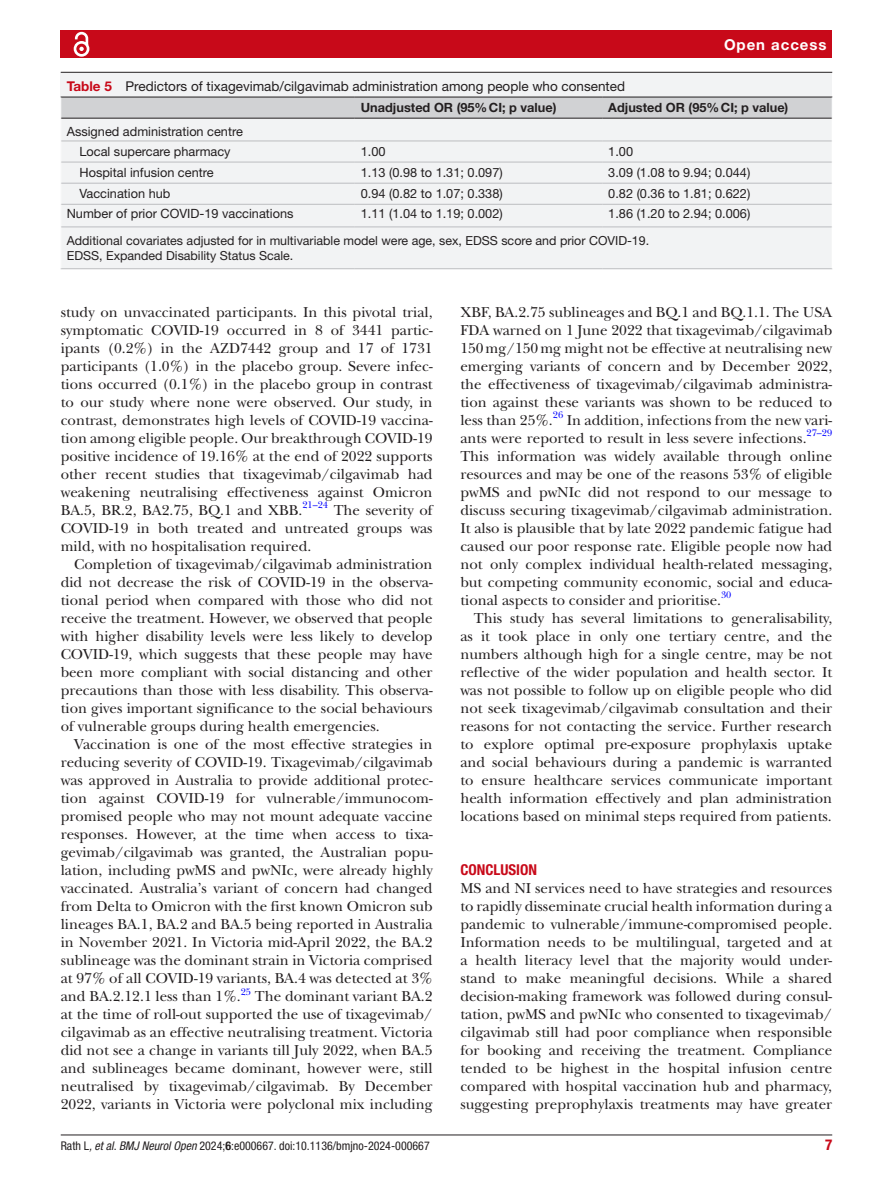
<style>
.page{position:relative;width:893px;height:1191px;background:#fff}
.page>*{position:absolute;margin:0;border:0;box-sizing:border-box;transform-origin:0 0}
.t1{font:15px/18px "New Baskerville";color:#231f20;text-align:justify}
.t2{font:700 condensed 15px "Helvetica Neue LT Std";color:#c80919}
.t3{font:700 15px "Helvetica Neue LT Std";letter-spacing:.065em;color:#fff}
.t4{font:13.5px "Helvetica Neue LT Std";color:#231f20}
.t5{font:12.75px/19.6px "Helvetica Neue LT Std";color:#231f20;text-align:center}
.t6{font:700 12.75px "Helvetica Neue LT Std";color:#231f20}
.t7{font:12.45px/15px "Helvetica Neue LT Std";color:#231f20}
.t8{font:condensed 12px "Helvetica Neue LT Std";color:#231f20}
.t9{font:9.9px "New Baskerville";color:#00f}
.s1{font-weight:700;color:#c80919}
.s2{font-style:italic}
.s3{font-weight:700}
</style>
<div class="page">
<hr style="left:61px;top:1134px;width:771px;height:1px;background:#231f20">
<div style="left:61px;top:31px;width:771px;height:27px;background:#c80919"></div>
<svg style="left:73px;top:31px;width:17px;height:26px"></svg>
<div style="left:61px;top:73px;width:771px;height:196px;background:#f2f3f4"></div>
<hr style="left:61px;top:72px;width:771px;height:1px;background:#231f20">
<hr style="left:61px;top:227px;width:294px;height:1px;background:#bcbdc0">
<hr style="left:61px;top:268px;width:294px;height:1px;background:#bcbdc0">
<hr style="left:355px;top:268px;width:247px;height:1px;background:#bcbdc0">
<hr style="left:602px;top:268px;width:230px;height:1px;background:#bcbdc0">
<hr style="left:355px;top:227px;width:247px;height:1px;background:#bcbdc0">
<hr style="left:602px;top:227px;width:230px;height:1px;background:#bcbdc0">
<svg style="left:60px;top:97px;width:773px;height:130px"></svg>
<p class="t3" style="left:724px;top:35px;width:104px">Open access</p>
<p class="t4" style="left:67px;top:78px;width:560px"><span class="s1">Table 5</span> Predictors of tixagevimab/cilgavimab administration among people who consented</p>
<p class="t6" style="left:361px;top:100px;width:197px">Unadjusted OR (95%CI; p value)</p>
<p class="t6" style="left:608px;top:100px;width:182px">Adjusted OR (95%CI; p value)</p>
<p class="t5" style="left:67px;top:122px;width:178px">Assigned administration centre<br>Local supercare pharmacy</p>
<p class="t5" style="left:361px;top:141px;width:26px">1.00</p>
<p class="t5" style="left:608px;top:141px;width:26px">1.00</p>
<p class="t5" style="left:80px;top:163px;width:136px">Hospital infusion centre</p>
<p class="t5" style="left:361px;top:163px;width:143px">1.13 (0.98 to 1.31; 0.097)</p>
<p class="t5" style="left:608px;top:163px;width:143px">3.09 (1.08 to 9.94; 0.044)</p>
<p class="t5" style="left:80px;top:184px;width:92px">Vaccination hub</p>
<p class="t5" style="left:361px;top:184px;width:143px">0.94 (0.82 to 1.07; 0.338)</p>
<p class="t5" style="left:608px;top:184px;width:143px">0.82 (0.36 to 1.81; 0.622)</p>
<p class="t5" style="left:67px;top:203px;width:228px">Number of prior COVID-19 vaccinations</p>
<p class="t5" style="left:361px;top:203px;width:143px">1.11 (1.04 to 1.19; 0.002)</p>
<p class="t5" style="left:608px;top:203px;width:143px">1.86 (1.20 to 2.94; 0.006)</p>
<p class="t7" style="left:67px;top:233px;width:584px">Additional covariates adjusted for in multivariable model were age, sex, EDSS score and prior COVID-19.<br>EDSS, Expanded Disability Status Scale.</p>
<p class="t1" style="left:61px;top:303px;width:373px">study on unvaccinated participants. In this pivotal trial, symptomatic COVID-19 occurred in 8 of 3441 partic&shy;ipants (0.2%) in the AZD7442 group and 17 of 1731 participants (1.0%) in the placebo group. Severe infec&shy;tions occurred (0.1%) in the placebo group in contrast to our study where none were observed. Our study, in contrast, demonstrates high levels of COVID-19 vaccina&shy;tion among eligible people. Our breakthrough COVID-19 positive incidence of 19.16% at the end of 2022 supports other recent studies that tixagevimab/cilgavimab had weakening neutralising effectiveness against Omicron BA.5, BR.2, BA2.75, BQ.1 and XBB.</p>
<p class="t9" style="left:302px;top:499px;width:27px">21–24</p>
<p class="t1" style="left:61px;top:501px;width:373px;text-indent:273px">The severity of COVID-19 in both treated and untreated groups was mild, with no hospitalisation required.</p>
<p class="t1" style="left:61px;top:555px;width:373px;text-indent:14px">Completion of tixagevimab/cilgavimab administration did not decrease the risk of COVID-19 in the observa&shy;tional period when compared with those who did not receive the treatment. However, we observed that people with higher disability levels were less likely to develop COVID-19, which suggests that these people may have been more compliant with social distancing and other precautions than those with less disability. This observa&shy;tion gives important significance to the social behaviours of vulnerable groups during health emergencies.</p>
<p class="t1" style="left:61px;top:735px;width:373px;text-indent:14px">Vaccination is one of the most effective strategies in reducing severity of COVID-19. Tixagevimab/cilgavimab was approved in Australia to provide additional protec&shy;tion against COVID-19 for vulnerable/immunocom&shy;promised people who may not mount adequate vaccine responses. However, at the time when access to tixa&shy;gevimab/cilgavimab was granted, the Australian popu&shy;lation, including pwMS and pwNIc, were already highly vaccinated. Australia’s variant of concern had changed from Delta to Omicron with the first known Omicron sub lineages BA.1, BA.2 and BA.5 being reported in Australia in November 2021. In Victoria mid-April 2022, the BA.2 sublineage was the dominant strain in Victoria comprised at 97% of all COVID-19 variants, BA.4 was detected at 3% and BA.2.12.1 less than 1%.<sup>25</sup> The dominant variant BA.2 at the time of roll-out supported the use of tixagevimab/ cilgavimab as an effective neutralising treatment. Victoria did not see a change in variants till July 2022, when BA.5 and sublineages became dominant, however were, still neutralised by tixagevimab/cilgavimab. By December 2022, variants in Victoria were polyclonal mix including</p>
<p class="t1" style="left:460px;top:303px;width:373px">XBF, BA.2.75 sublineages and BQ.1 and BQ.1.1. The USA FDA warned on 1 June 2022 that tixagevimab/cilgavimab 150mg/150mg might not be effective at neutralising new emerging variants of concern and by December 2022, the effectiveness of tixagevimab/cilgavimab administra&shy;tion against these variants was shown to be reduced to less than 25%.</p>
<p class="t9" style="left:553px;top:409px;width:12px">26</p>
<p class="t1" style="left:460px;top:411px;width:373px;text-indent:106px">In addition, infections from the new vari&shy;ants were reported to result in less severe infections.</p>
<p class="t9" style="left:807px;top:427px;width:27px">27–29</p>
<p class="t1" style="left:460px;top:447px;width:373px">This information was widely available through online resources and may be one of the reasons 53% of eligible pwMS and pwNIc did not respond to our message to discuss securing tixagevimab/cilgavimab administration.<br>It also is plausible that by late 2022 pandemic fatigue had caused our poor response rate. Eligible people now had not only complex individual health-related messaging, but competing community economic, social and educa&shy;tional aspects to consider and prioritise.</p>
<p class="t9" style="left:721px;top:589px;width:12px">30</p>
<p class="t1" style="left:460px;top:609px;width:373px;text-indent:14px">This study has several limitations to generalisability, as it took place in only one tertiary centre, and the numbers although high for a single centre, may be not reflective of the wider population and health sector. It was not possible to follow up on eligible people who did not seek tixagevimab/cilgavimab consultation and their reasons for not contacting the service. Further research to explore optimal pre-exposure prophylaxis uptake and social behaviours during a pandemic is warranted to ensure healthcare services communicate important health information effectively and plan administration locations based on minimal steps required from patients.</p>
<p class="t2" style="left:460px;top:861px;width:78px">CONCLUSION</p>
<p class="t1" style="left:460px;top:879px;width:373px">MS and NI services need to have strategies and resources to rapidly disseminate crucial health information during a pandemic to vulnerable/immune-compromised people.<br>Information needs to be multilingual, targeted and at a health literacy level that the majority would under&shy;stand to make meaningful decisions. While a shared decision-making framework was followed during consul&shy;tation, pwMS and pwNIc who consented to tixagevimab/ cilgavimab still had poor compliance when responsible for booking and receiving the treatment. Compliance tended to be highest in the hospital infusion centre compared with hospital vaccination hub and pharmacy, suggesting preprophylaxis treatments may have greater</p>
<p class="t8" style="left:61px;top:1138px;width:371px">Rath L<span class="s2">, et al</span>. <span class="s2">BMJ Neurol Open</span> 2024;<span class="s3">6</span>:e000667. doi:10.1136/bmjno-2024-000667</p>
<p class="t2" style="left:825px;top:1135px;width:9px">7</p>
</div>
